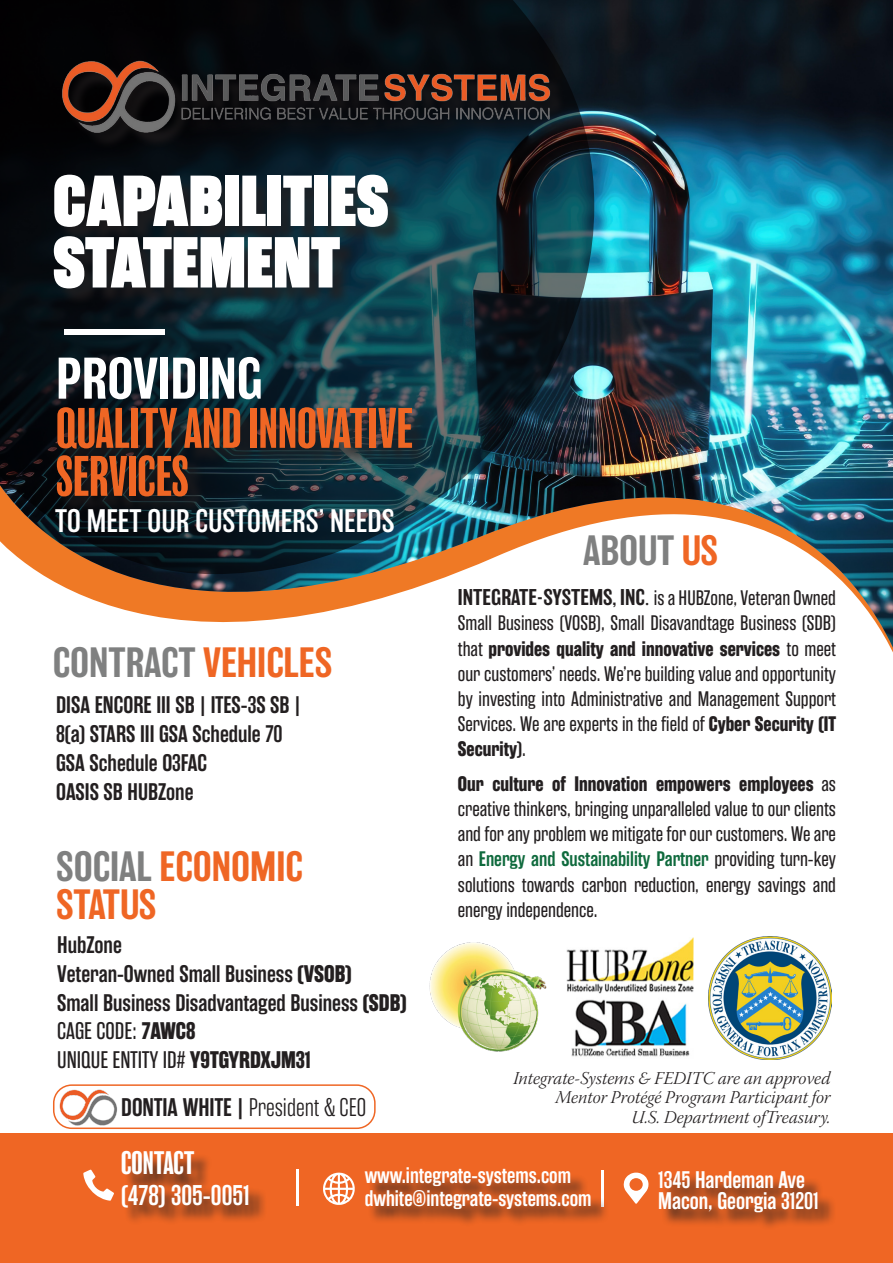
<style>
.page{position:relative;width:893px;height:1263px;background:#fff}
.page>*{position:absolute;margin:0;border:0;box-sizing:border-box;transform-origin:0 0}
.t1{font:800 72px/61.5px "Rama Gothic E";color:#fff}
.t2{font:500 54px "Balboa";color:#fff}
.t3{font:condensed 52.5px/48px "Balboa";color:#ef6624}
.t4{font:500 39px "Balboa";color:#7f8080}
.t5{font:500 39px "Balboa";color:#ef6624}
.t6{font:300 30px "Balboa";color:#fff}
.t7{font:condensed 30px "Balboa";color:#fff}
.t8{font:600 28.5px "Rama Gothic E";color:#fff}
.t9{font:300 25.5px "Rama Gothic E";color:#231f20}
.t10{font:600 24px "Rama Gothic E";color:#231f20}
.t11{font:24px "Rama Gothic E";color:#231f20}
.t12{font:600 24px "Rama Gothic E";color:#fff}
.t13{font:600 22.5px "Rama Gothic E";color:#fff}
.t14{font:21px/25.2px "Rama Gothic E";color:#231f20;text-align:justify}
.t15{font:18px "Warnock Pro Light It Subh";color:#231f20}
.s1{color:#ef6624}
.s2{color:#7f8080}
.s3{font-weight:700}
.s4{font-weight:600}
.s5{font-family:"Balboa";font-weight:500}
.s6{font-family:"Minion Pro"}
.s7{font-weight:600;color:#0f6a3d}
</style>
<div class="page">
<img style="left:41px;top:0;width:852px;height:653px">
<svg style="left:0;top:0;width:594px;height:574px;background:#1d2e33"></svg>
<div style="left:0;top:1133px;width:893px;height:130px;background:#ef6624"></div>
<hr style="left:296px;top:1168px;width:3px;height:37px;background:#fff">
<svg style="left:323px;top:1172px;width:32px;height:33px"></svg>
<svg style="left:624px;top:1172px;width:25px;height:32px"></svg>
<svg style="left:83px;top:1169px;width:31px;height:31px"></svg>
<div style="left:64px;top:329px;width:101px;height:6px;background:#fff"></div>
<div style="left:65px;top:63px;width:502px;height:87px;background:#231f20;opacity:.75"></div>
<img style="left:53px;top:54px;width:520px;height:83px">
<div style="left:59px;top:409px;width:371px;height:106px;background:#231f20;opacity:.75"></div>
<div style="left:56px;top:177px;width:350px;height:130px;background:#231f20;opacity:.75"></div>
<img style="left:708px;top:936px;width:124px;height:123px">
<img style="left:567px;top:937px;width:126px;height:120px">
<div style="left:368px;top:1170px;width:241px;height:57px;background:#231f20;opacity:.75"></div>
<img style="left:59px;top:1087px;width:58px;height:41px">
<div style="left:124px;top:1154px;width:88px;height:39px;background:#231f20;opacity:.75"></div>
<div style="left:125px;top:1187px;width:142px;height:38px;background:#231f20;opacity:.75"></div>
<div style="left:662px;top:1173px;width:174px;height:57px;background:#231f20;opacity:.75"></div>
<img style="left:429px;top:942px;width:118px;height:110px">
<div style="left:53px;top:1084px;width:323px;height:45px;border:2px solid #ef6624;border-radius:18px"></div>
<p class="t1" style="left:53px;top:172px;width:337px">CAPABILITIES<br>STATEMENT</p>
<p class="t2" style="left:56px;top:349px;width:208px">PROVIDING</p>
<p class="t3" style="left:56px;top:406px;width:358px">QUALITY AND INNOVATIVE<br>SERVICES</p>
<p class="t6" style="left:55px;top:506px;width:341px">TO MEET OUR CUSTOMERS’ NEEDS</p>
<p class="t4" style="left:53px;top:641px;width:281px">CONTRACT <span class="s1">VEHICLES</span></p>
<p class="t10" style="left:56px;top:692px;width:246px">DISA ENCORE III SB | ITES-3S SB |</p>
<p class="t10" style="left:56px;top:720px;width:228px">8(a) STARS III GSA Schedule 70</p>
<p class="t10" style="left:56px;top:749px;width:152px">GSA Schedule O3FAC</p>
<p class="t10" style="left:56px;top:778px;width:139px">OASIS SB HUBZone</p>
<p class="t5" style="left:56px;top:845px;width:248px"><span class="s2">SOCIAL</span> ECONOMIC</p>
<p class="t5" style="left:56px;top:883px;width:102px">STATUS</p>
<p class="t10" style="left:57px;top:931px;width:66px">HubZone</p>
<p class="t10" style="left:57px;top:960px;width:296px">Veteran-Owned Small Business <span class="s3">(VSOB)</span></p>
<p class="t10" style="left:57px;top:989px;width:351px">Small Business Disadvantaged Business <span class="s3">(SDB)</span></p>
<p class="t11" style="left:57px;top:1018px;width:140px">CAGE CODE: <span class="s3">7AWC8</span></p>
<p class="t11" style="left:57px;top:1047px;width:255px">UNIQUE ENTITY ID# <span class="s3">Y9TGYRDXJM31</span></p>
<p class="t9" style="left:121px;top:1094px;width:247px"><span class="s4">DONTIA WHITE |</span> President &amp; CEO</p>
<p class="t4" style="left:583px;top:528px;width:137px">ABOUT <span class="s1">US</span></p>
<p class="t14" style="left:458px;top:586px;width:380px"><span class="s5">INTEGRATE-SYSTEMS, INC</span><span class="s6">.</span> is a HUBZone, Veteran Owned Small Business (VOSB), Small Disavandtage Business (SDB) that <span class="s3">provides quality and innovative services</span> to meet our customers’ needs. We’re building value and opportunity by investing into Administrative and Management Support Services. We are experts in the field of <span class="s3">Cyber Security (IT Security</span><span class="s4">)</span>.</p>
<p class="t14" style="left:458px;top:771px;width:380px"><span class="s3">Our culture of Innovation empowers employees</span> as creative thinkers, bringing unparalleled value to our clients and for any problem we mitigate for our customers. We are an <span class="s7">Energy and Sustainability Partner</span> providing turn-key solutions towards carbon reduction, energy savings and energy independence.</p>
<p class="t15" style="left:513px;top:1068px;width:319px">Integrate-Systems &amp; FEDITC are an approved</p>
<p class="t15" style="left:555px;top:1088px;width:277px">Mentor Protégé Program Participant for</p>
<p class="t15" style="left:632px;top:1107px;width:200px">U.S. Department ofTreasury.</p>
<p class="t7" style="left:121px;top:1147px;width:75px">CONTACT</p>
<p class="t8" style="left:121px;top:1179px;width:130px">(478) 305-0051</p>
<p class="t13" style="left:365px;top:1163px;width:208px">www.integrate-systems.com</p>
<p class="t13" style="left:365px;top:1186px;width:228px">dwhite@integrate-systems.com</p>
<p class="t12" style="left:658px;top:1166px;width:148px">1345 Hardeman Ave</p>
<p class="t12" style="left:658px;top:1187px;width:162px">Macon, Georgia 31201</p>
</div>
